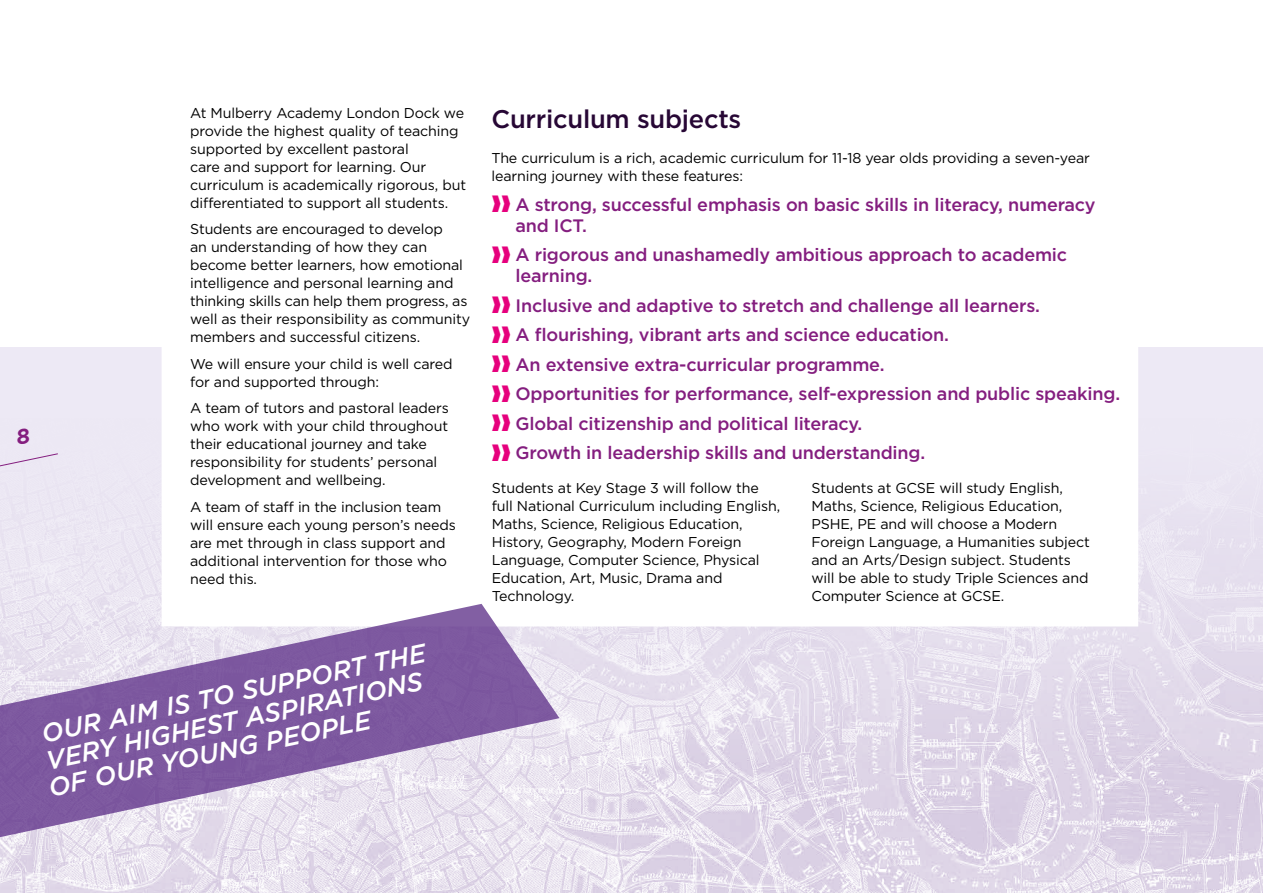
<style>
.page{position:relative;width:1263px;height:893px;background:#fff}
.page>*{position:absolute;margin:0;border:0;box-sizing:border-box;transform-origin:0 0}
.t1{font:italic 500 25.95px/27px "Gotham";color:#fff}
.t2{font:500 25.5px "Gotham";letter-spacing:-.01em;color:#270735}
.t3{font:500 18px/29.5px "Gotham";letter-spacing:-.01em;color:#841e7f}
.t4{font:14.25px/18px "Gotham";letter-spacing:-.01em;color:#000}
.s1{color:#e6007d}
</style>
<div class="page">
<div style="left:0;top:347px;width:1263px;height:467px;background:#ede9f5"></div>
<img style="left:0;top:527px;width:1263px;height:366px">
<div style="left:162px;top:347px;width:976px;height:279px;background:#fff"></div>
<div style="left:395px;top:347px;width:341px;height:202px;background:#fff"></div>
<svg style="left:0;top:453px;width:58px;height:14px"></svg>
<svg style="left:0;top:604px;width:559px;height:289px"></svg>
<p class="t4" style="left:190px;top:103px;width:277px">At Mulberry Academy London Dock we provide the highest quality of teaching supported by excellent pastoral<br>care and support for learning. Our curriculum is academically rigorous, but differentiated to support all students.</p>
<p class="t4" style="left:190px;top:220px;width:282px">Students are encouraged to develop<br>an understanding of how they can become better learners, how emotional intelligence and personal learning and thinking skills can help them progress, as well as their responsibility as community members and successful citizens.</p>
<p class="t4" style="left:190px;top:354px;width:264px">We will ensure your child is well cared for and supported through:</p>
<p class="t4" style="left:190px;top:399px;width:260px">A team of tutors and pastoral leaders who work with your child throughout their educational journey and take responsibility for students’ personal development and wellbeing.</p>
<p class="t4" style="left:190px;top:497px;width:267px">A team of staff in the inclusion team will ensure each young person’s needs are met through in class support and additional intervention for those who need this.</p>
<h1 class="t1" style="left:35px;top:721px;width:398px;rotate:-12deg">OUR AIM IS TO SUPPORT THE<br>VERY HIGHEST ASPIRATIONS<br>OF OUR YOUNG PEOPLE</h1>
<h2 class="t2" style="left:491px;top:103px;width:251px">Curriculum subjects</h2>
<p class="t4" style="left:491px;top:149px;width:600px">The curriculum is a rich, academic curriculum for 11-18 year olds providing a seven-year learning journey with these features:</p>
<p class="t3" style="left:515px;top:194px;width:582px;line-height:21px;text-indent:-24px"><span class="s1">❱❱</span> A strong, successful emphasis on basic skills in literacy, numeracy and ICT.</p>
<p class="t3" style="left:515px;top:244px;width:553px;line-height:21px;text-indent:-24px"><span class="s1">❱❱</span> A rigorous and unashamedly ambitious approach to academic learning.</p>
<p class="t3" style="left:491px;top:291px;width:630px"><span class="s1">❱❱</span> Inclusive and adaptive to stretch and challenge all learners.<br><span class="s1">❱❱</span> A flourishing, vibrant arts and science education.<br><span class="s1">❱❱</span> An extensive extra-curricular programme.<br><span class="s1">❱❱</span> Opportunities for performance, self-expression and public speaking. <span class="s1">❱❱</span> Global citizenship and political literacy.<br><span class="s1">❱❱</span> Growth in leadership skills and understanding.</p>
<p class="t4" style="left:492px;top:479px;width:290px">Students at Key Stage 3 will follow the full National Curriculum including English, Maths, Science, Religious Education, History, Geography, Modern Foreign Language, Computer Science, Physical Education, Art, Music, Drama and Technology.</p>
<p class="t4" style="left:811px;top:479px;width:280px">Students at GCSE will study English, Maths, Science, Religious Education, PSHE, PE and will choose a Modern Foreign Language, a Humanities subject and an Arts/Design subject. Students will be able to study Triple Sciences and Computer Science at GCSE.</p>
</div>
